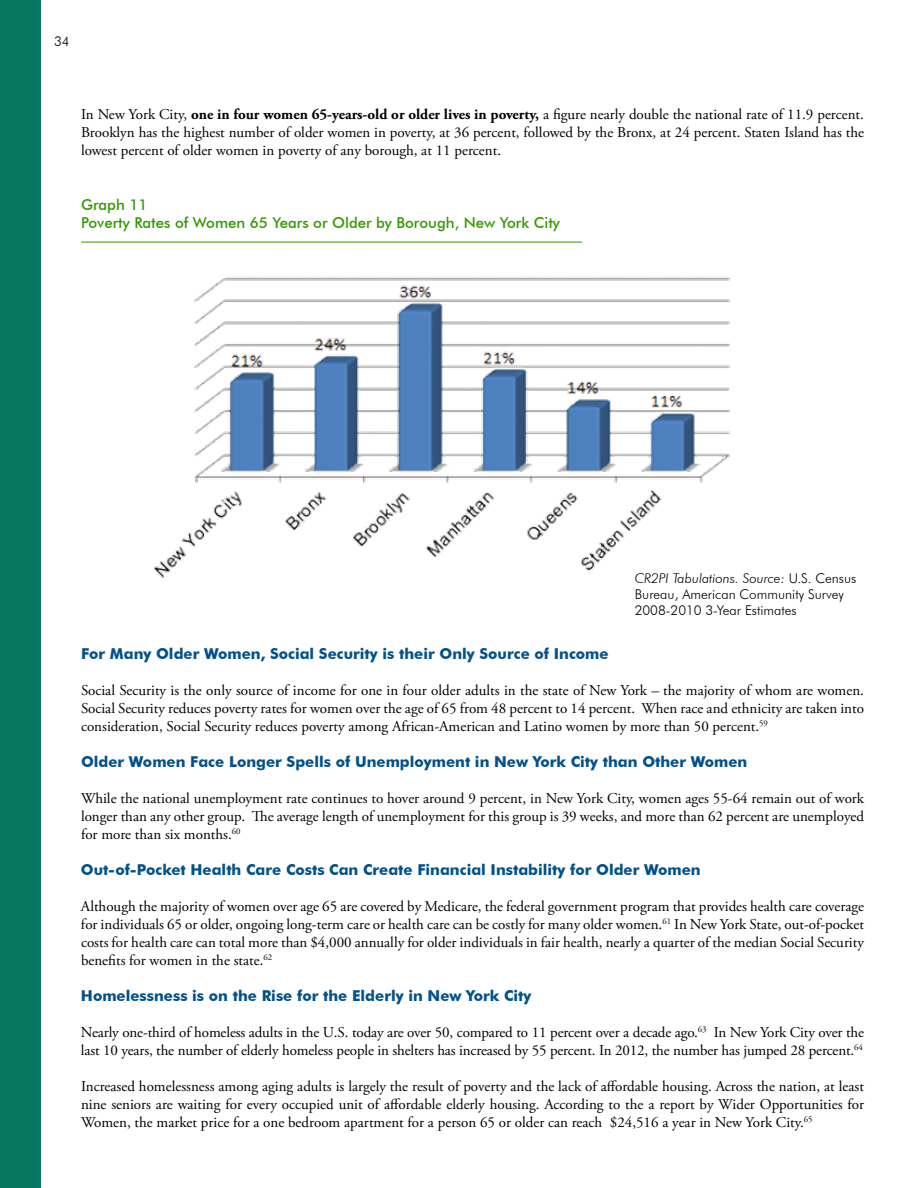
<style>
.page{position:relative;width:918px;height:1188px;background:#fff}
.page>*{position:absolute;margin:0;border:0;box-sizing:border-box;transform-origin:0 0}
.t1{font:15px/18px "Adobe Garamond Pro";letter-spacing:-.005em;color:#000;text-align:justify}
.t2{font:700 15px "Futura BT";color:#02518b}
.t3{font:500 15px/18px "Futura BT";color:#390}
.t4{font:300 13.5px/16.2px "Futura BT";color:#000}
.s1{font-weight:700}
.s2{font-style:italic}
</style>
<div class="page">
<div style="left:0;top:0;width:40px;height:1188px;background:#08775f"></div>
<hr style="left:81px;top:242px;width:501px;height:1px;background:#390">
<img style="left:153px;top:277px;width:578px;height:301px">
<p class="t4" style="left:54px;top:33px;width:17px">34</p>
<p class="t1" style="left:81px;top:106px;width:785px">In New York City, <span class="s1">one in four women 65-years-old or older lives in poverty,</span> a figure nearly double the national rate of 11.9 percent.<br>Brooklyn has the highest number of older women in poverty, at 36 percent, followed by the Bronx, at 24 percent. Staten Island has the lowest percent of older women in poverty of any borough, at 11 percent.</p>
<p class="t3" style="left:81px;top:195px;width:481px">Graph 11<br>Poverty Rates of Women 65 Years or Older by Borough, New York City</p>
<p class="t4" style="left:635px;top:570px;width:223px"><span class="s2">CR2PI Tabulations. Source:</span> U.S. Census<br>Bureau, American Community Survey<br>2008-2010 3-Year Estimates</p>
<p class="t2" style="left:81px;top:644px;width:529px">For Many Older Women, Social Security is their Only Source of I ncome</p>
<p class="t1" style="left:81px;top:682px;width:785px">Social Security is the only source of income for one in four older adults in the state of New York <span class="s2">–</span> the majority of whom are women.<br>Social Security reduces poverty rates for women over the age of 65 from 48 percent to 14 percent. When race and ethnicity are taken into consideration, Social Security reduces poverty among African-American and Latino women by more than 50 percent.<sup>59</sup></p>
<p class="t2" style="left:81px;top:752px;width:668px">Older Women Face Longer Spells of Unemployment in New York City than Other Women</p>
<p class="t1" style="left:81px;top:790px;width:785px">While the national unemployment rate continues to hover around 9 percent, in New York City, women ages 55-64 remain out of work longer than any other group. The average length of unemployment for this group is 39 weeks, and more than 62 percent are unemployed for more than six months.<sup>60</sup></p>
<p class="t2" style="left:81px;top:860px;width:621px">Out-of-Pocket Health Care Costs Can Create Financial I nstability for Older Women</p>
<p class="t1" style="left:81px;top:898px;width:785px">Although the majority of women over age 65 are covered by Medicare, the federal government program that provides health care coverage for individuals 65 or older, ongoing long-term care or health care can be costly for many older women.<sup>61</sup> In New York State, out-of-pocket costs for health care can total more than $4,000 annually for older individuals in fair health, nearly a quarter of the median Social Security benefits for women in the state.<sup>62</sup></p>
<p class="t2" style="left:81px;top:986px;width:452px">Homelessness is on the Rise for the Elderly in New York City</p>
<p class="t1" style="left:81px;top:1024px;width:785px">Nearly one-third of homeless adults in the U.S. today are over 50, compared to 11 percent over a decade ago.<sup>63</sup> In New York City over the last 10 years, the number of elderly homeless people in shelters has increased by 55 percent. In 2012, the number has jumped 28 percent.<sup>64</sup></p>
<p class="t1" style="left:81px;top:1078px;width:785px">Increased homelessness among aging adults is largely the result of poverty and the lack of affordable housing. Across the nation, at least nine seniors are waiting for every occupied unit of affordable elderly housing. According to the a report by Wider Opportunities for Women, the market price for a one bedroom apartment for a person 65 or older can reach $24,516 a year in New York City.<sup>65</sup></p>
</div>
